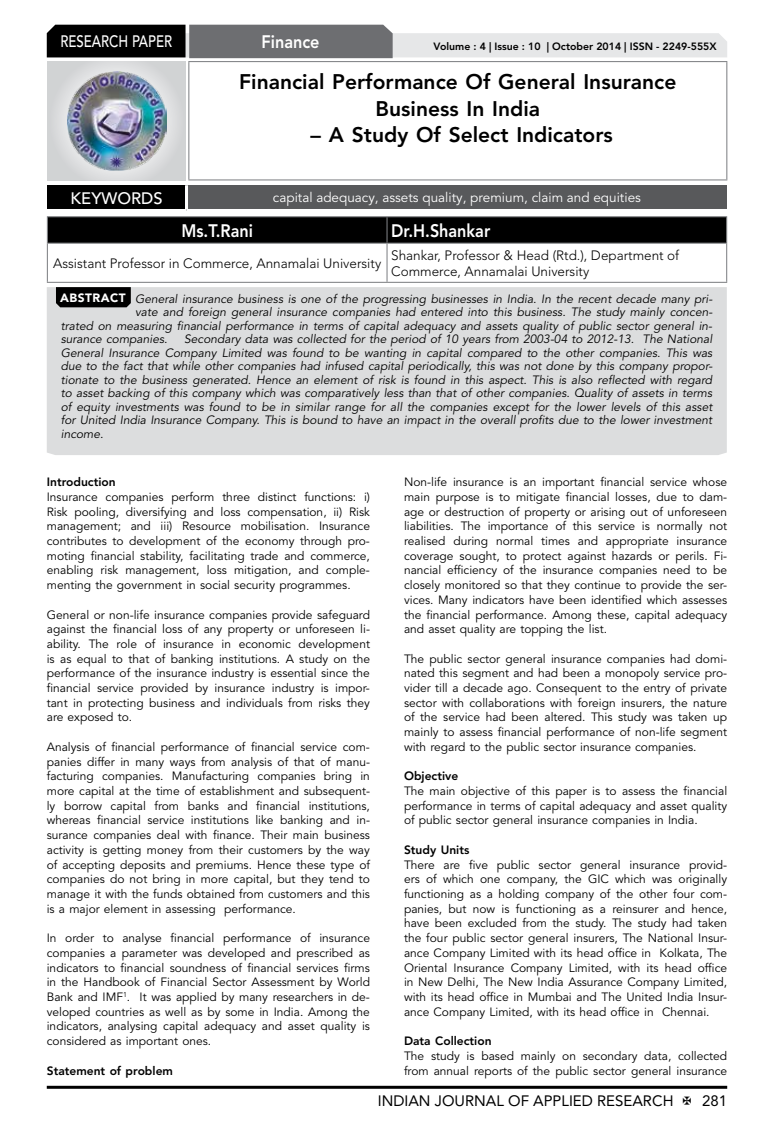
<style>
.page{position:relative;width:774px;height:1136px;background:#fff}
.page>*{position:absolute;margin:0;border:0;box-sizing:border-box;transform-origin:0 0}
.t1{font:800 21px/26.2px "Avenir LT Std";color:#000;text-align:center}
.t2{font:800 18px "Avenir LT Std";color:#fff;scale:.9 1}
.t3{font:500 16.5px "Avenir LT Std";color:#fff;scale:.8 1}
.t4{font:500 16.5px "Avenir LT Std";color:#fff}
.t5{font:15px "Avenir LT Std";color:#000}
.t6{font:300 13.5px/16.2px "Avenir LT Std";color:#000}
.t7{font:13.5px "Avenir LT Std";color:#fff}
.t8{font:12px/14.7px "Avenir LT Std";color:#000;text-align:justify}
.t9{font:italic 12px/13.5px "Avenir LT Std";color:#000;text-align:justify}
.t10{font:800 12px "Avenir LT Std";color:#000}
.t11{font:800 10.5px "Avenir LT Std";color:#000}
.s1{font-weight:900;font-style:normal;color:#fff}
</style>
<div class="page">
<hr style="left:47px;top:1085px;width:680px;height:3px;background:#000">
<div style="left:48px;top:62px;width:137px;height:118px;background:linear-gradient(to right,#d9dadb,#d9dadb)"></div>
<img style="left:68px;top:71px;width:99px;height:100px">
<svg style="left:47px;top:25px;width:680px;height:33px;background:#979899"></svg>
<hr style="left:188px;top:61px;width:539px;height:1px;background:#808285">
<hr style="left:188px;top:62px;width:1px;height:117px;background:#808285">
<hr style="left:726px;top:62px;width:1px;height:117px;background:#808285">
<hr style="left:188px;top:179px;width:539px;height:1px;background:#808285">
<hr style="left:47px;top:216px;width:340px;height:1px;background:#808285">
<hr style="left:387px;top:216px;width:340px;height:1px;background:#808285">
<div style="left:47px;top:217px;width:680px;height:25px;background:#000"></div>
<hr style="left:47px;top:242px;width:340px;height:2px;background:#808285">
<hr style="left:47px;top:244px;width:1px;height:38px;background:#808285">
<hr style="left:387px;top:242px;width:340px;height:2px;background:#808285">
<hr style="left:386px;top:244px;width:1px;height:38px;background:#808285">
<hr style="left:726px;top:244px;width:1px;height:38px;background:#808285">
<hr style="left:47px;top:282px;width:340px;height:1px;background:#808285">
<hr style="left:387px;top:282px;width:340px;height:1px;background:#808285">
<div style="left:47px;top:185px;width:139px;height:25px;background:#000"></div>
<div style="left:186px;top:185px;width:541px;height:25px;background:#58595b"></div>
<hr style="left:185px;top:185px;width:3px;height:24px;background:#fff">
<hr style="left:47px;top:209px;width:139px;height:3px;background:#fff">
<hr style="left:186px;top:209px;width:541px;height:3px;background:#fff">
<div style="left:47px;top:287px;width:680px;height:168px;background:#dcddde"></div>
<svg style="left:56px;top:287px;width:75px;height:20px"></svg>
<h3 class="t3" style="left:60px;top:32px;width:139px">RESEARCH PAPER</h3>
<h2 class="t2" style="left:261px;top:31px;width:66px">Finance</h2>
<p class="t11" style="left:434px;top:41px;width:284px">Volume : 4 | Issue : 10 | October 2014 | ISSN - 2249-555X</p>
<h1 class="t1" style="left:239px;top:69px;width:439px">Financial Performance Of General Insurance<br>Business In India</h1>
<h1 class="t1" style="left:311px;top:121px;width:304px">– A Study Of Select Indicators</h1>
<h3 class="t4" style="left:71px;top:189px;width:94px">KEYWORDS</h3>
<p class="t7" style="left:273px;top:189px;width:369px">capital adequacy, assets quality, premium, claim and equities</p>
<h2 class="t2" style="left:181px;top:220px;width:81px">Ms.T.Rani</h2>
<h2 class="t2" style="left:391px;top:220px;width:111px">Dr.H.Shankar</h2>
<p class="t6" style="left:53px;top:255px;width:330px">Assistant Professor in Commerce, Annamalai University</p>
<p class="t6" style="left:391px;top:247px;width:289px">Shankar, Professor &amp; Head (Rtd.), Department of<br>Commerce, Annamalai University</p>
<p class="t9" style="left:60px;top:292px;width:654px"><span class="s1">ABSTRACT</span> General insurance business is one of the progressing businesses in India. In the recent decade many pri-</p>
<p class="t9" style="left:135px;top:305px;width:579px">vate and foreign general insurance companies had entered into this business. The study mainly concen-</p>
<p class="t9" style="left:61px;top:319px;width:653px">trated on measuring financial performance in terms of capital adequacy and assets quality of public sector general in-</p>
<p class="t9" style="left:61px;top:332px;width:108px">surance companies.</p>
<p class="t9" style="left:61px;top:332px;width:653px;text-indent:123px">Secondary data was collected for the period of 10 years from 2003-04 to 2012-13. The National General Insurance Company Limited was found to be wanting in capital compared to the other companies. This was due to the fact that while other companies had infused capital periodically, this was not done by this company propor&shy;tionate to the business generated. Hence an element of risk is found in this aspect. This is also reflected with regard to asset backing of this company which was comparatively less than that of other companies. Quality of assets in terms of equity investments was found to be in similar range for all the companies except for the lower levels of this asset for United India Insurance Company. This is bound to have an impact in the overall profits due to the lower investment income.</p>
<p class="t10" style="left:47px;top:475px;width:70px">Introduction</p>
<p class="t8" style="left:47px;top:489px;width:325px">Insurance companies perform three distinct functions: i)<br>Risk pooling, diversifying and loss compensation, ii) Risk management; and iii) Resource mobilisation. Insurance contributes to development of the economy through pro&shy;moting financial stability, facilitating trade and commerce, enabling risk management, loss mitigation, and comple&shy;menting the government in social security programmes.</p>
<p class="t8" style="left:47px;top:607px;width:325px">General or non-life insurance companies provide safeguard against the financial loss of any property or unforeseen li&shy;ability. The role of insurance in economic development is as equal to that of banking institutions. A study on the performance of the insurance industry is essential since the financial service provided by insurance industry is impor&shy;tant in protecting business and individuals from risks they are exposed to.</p>
<p class="t8" style="left:47px;top:739px;width:325px">Analysis of financial performance of financial service com&shy;panies differ in many ways from analysis of that of manu&shy;facturing companies. Manufacturing companies bring in more capital at the time of establishment and subsequent&shy;ly borrow capital from banks and financial institutions, whereas financial service institutions like banking and in&shy;surance companies deal with finance. Their main business activity is getting money from their customers by the way of accepting deposits and premiums. Hence these type of companies do not bring in more capital, but they tend to manage it with the funds obtained from customers and this is a major element in assessing performance.</p>
<p class="t8" style="left:47px;top:930px;width:325px">In order to analyse financial performance of insurance companies a parameter was developed and prescribed as indicators to financial soundness of financial services firms in the Handbook of Financial Sector Assessment by World Bank and IMF<sup>1</sup>. It was applied by many researchers in de&shy;veloped countries as well as by some in India. Among the indicators, analysing capital adequacy and asset quality is considered as important ones.</p>
<p class="t10" style="left:47px;top:1063px;width:128px">Statement of problem</p>
<p class="t8" style="left:404px;top:475px;width:325px">Non-life insurance is an important financial service whose main purpose is to mitigate financial losses, due to dam&shy;age or destruction of property or arising out of unforeseen liabilities. The importance of this service is normally not realised during normal times and appropriate insurance coverage sought, to protect against hazards or perils. Fi&shy;nancial efficiency of the insurance companies need to be closely monitored so that they continue to provide the ser&shy;vices. Many indicators have been identified which assesses the financial performance. Among these, capital adequacy and asset quality are topping the list.</p>
<p class="t8" style="left:404px;top:651px;width:325px">The public sector general insurance companies had domi&shy;nated this segment and had been a monopoly service pro&shy;vider till a decade ago. Consequent to the entry of private sector with collaborations with foreign insurers, the nature of the service had been altered. This study was taken up mainly to assess financial performance of non-life segment with regard to the public sector insurance companies.</p>
<p class="t10" style="left:404px;top:769px;width:56px">Objective</p>
<p class="t8" style="left:404px;top:783px;width:325px">The main objective of this paper is to assess the financial performance in terms of capital adequacy and asset quality of public sector general insurance companies in India.</p>
<p class="t10" style="left:404px;top:842px;width:67px">Study Units</p>
<p class="t8" style="left:404px;top:857px;width:325px">There are five public sector general insurance provid&shy;ers of which one company, the GIC which was originally functioning as a holding company of the other four com&shy;panies, but now is functioning as a reinsurer and hence, have been excluded from the study. The study had taken the four public sector general insurers, The National Insur&shy;ance Company Limited with its head office in Kolkata, The Oriental Insurance Company Limited, with its head office in New Delhi, The New India Assurance Company Limited, with its head office in Mumbai and The United India Insur&shy;ance Company Limited, with its head office in Chennai.</p>
<p class="t10" style="left:404px;top:1033px;width:89px">Data Collection</p>
<p class="t8" style="left:404px;top:1048px;width:325px">The study is based mainly on secondary data, collected from annual reports of the public sector general insurance</p>
<p class="t5" style="left:378px;top:1091px;width:297px">INDIAN JOURNAL OF APPLIED RESEARCH</p>
<p class="t5" style="left:702px;top:1091px;width:27px">281</p>
</div>
